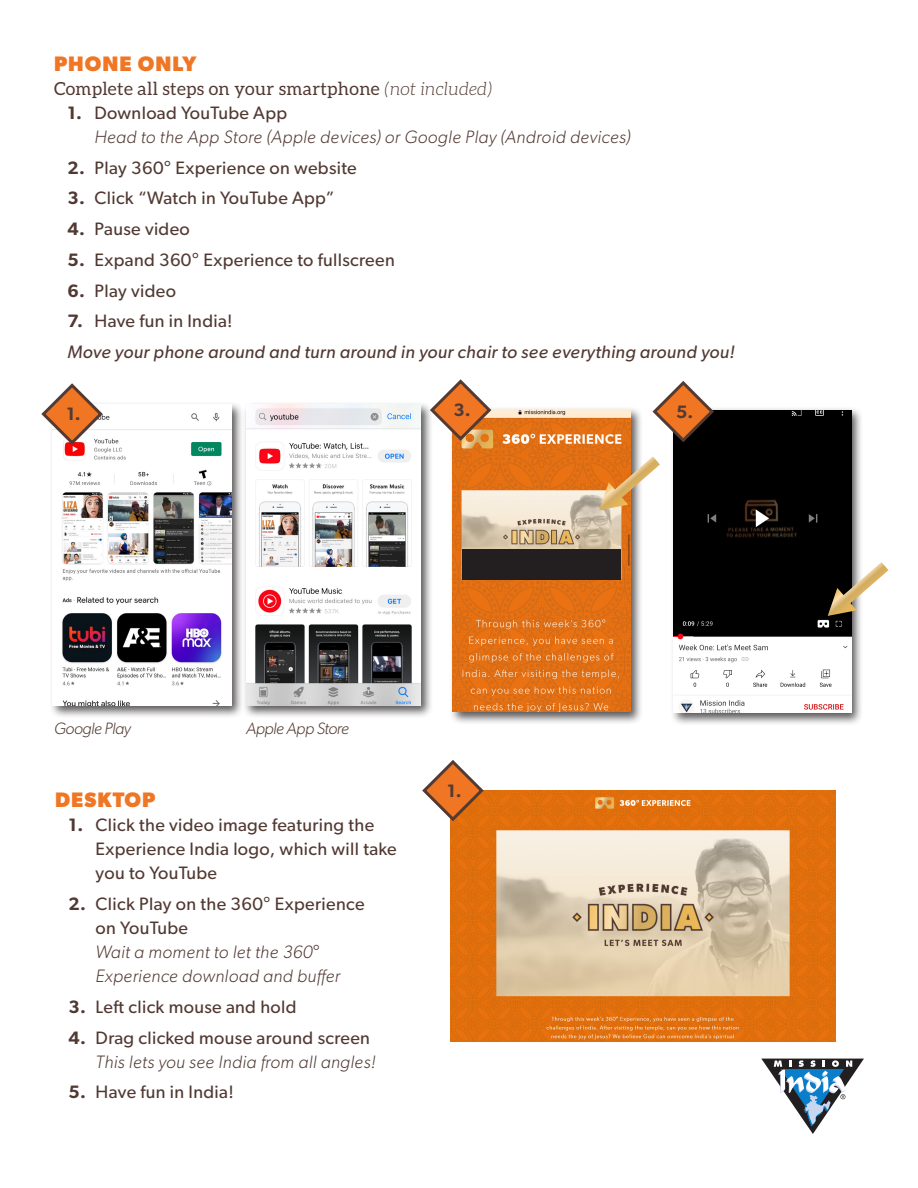
<style>
.page{position:relative;width:918px;height:1188px;background:#fff}
.page>*{position:absolute;margin:0;border:0;box-sizing:border-box;transform-origin:0 0}
.t1{font:700 21px "Gibson";letter-spacing:.05em;color:#f07624}
.t2{font:18px/24px "Gibson";letter-spacing:.02em;color:#513932}
.t3{font:italic 300 18px/24px "Gibson";letter-spacing:.02em;color:#513932}
.t4{font:italic 18px "Gibson";letter-spacing:.02em;color:#513932}
.t5{font:18px "Aleo";letter-spacing:.02em;color:#513932}
.t6{font:600 18px "Gibson";color:#533b33}
.t7{font:italic 300 16.5px "Gibson";letter-spacing:-.025em;color:#513932}
.s1{font-weight:300;font-style:italic}
.s2{font-weight:600;font-style:normal}
.s3{font-weight:400;font-style:normal}
.s4{font-weight:600}
</style>
<div class="page">
<svg style="left:761px;top:1059px;width:103px;height:75px"></svg>
<div style="left:243px;top:401px;width:190px;height:318px;background:#231f20;opacity:.75"></div>
<img style="left:246px;top:405px;width:174px;height:301px">
<div style="left:49px;top:401px;width:195px;height:318px;background:#231f20;opacity:.75"></div>
<img style="left:53px;top:405px;width:178px;height:301px">
<div style="left:449px;top:406px;width:194px;height:319px;background:#231f20;opacity:.75"></div>
<img style="left:453px;top:409px;width:177px;height:303px">
<div style="left:670px;top:407px;width:194px;height:319px;background:#231f20;opacity:.75"></div>
<img style="left:674px;top:410px;width:177px;height:303px">
<svg style="left:41px;top:383px;width:64px;height:64px"></svg>
<svg style="left:428px;top:379px;width:66px;height:64px"></svg>
<svg style="left:652px;top:381px;width:64px;height:63px"></svg>
<svg style="left:599px;top:456px;width:61px;height:54px"></svg>
<svg style="left:828px;top:562px;width:61px;height:54px"></svg>
<img style="left:450px;top:791px;width:386px;height:250px">
<svg style="left:422px;top:760px;width:64px;height:63px"></svg>
<div style="left:462px;top:549px;width:159px;height:31px;background:#231f20"></div>
<p class="t1" style="left:54px;top:51px;width:144px">PHONE ONLY</p>
<p class="t5" style="left:54px;top:78px;width:440px">Complete all steps on your smartphone <span class="s1">(not included)</span></p>
<p class="t3" style="left:94px;top:100px;width:537px;text-indent:-27px"><span class="s2">1.</span> <span class="s3">Download YouTube App<br></span>Head to the App Store (Apple devices) or Google Play (Android devices)</p>
<p class="t2" style="left:68px;top:155px;width:291px"><span class="s4">2.</span> Play 360° Experience on website</p>
<p class="t2" style="left:68px;top:186px;width:269px"><span class="s4">3.</span> Click “Watch in YouTube App”</p>
<p class="t2" style="left:68px;top:217px;width:124px"><span class="s4">4.</span> Pause video</p>
<p class="t2" style="left:68px;top:247px;width:329px"><span class="s4">5.</span> Expand 360° Experience to fullscreen</p>
<p class="t2" style="left:68px;top:278px;width:110px"><span class="s4">6.</span> Play video</p>
<p class="t2" style="left:68px;top:309px;width:167px"><span class="s4">7.</span> Have fun in India!</p>
<p class="t4" style="left:68px;top:341px;width:669px">Move your phone around and turn around in your chair to see everything around you!</p>
<p class="t6" style="left:66px;top:403px;width:16px">1.</p>
<p class="t6" style="left:454px;top:399px;width:19px">3.</p>
<p class="t6" style="left:676px;top:401px;width:19px">5.</p>
<p class="t7" style="left:54px;top:718px;width:78px">Google Play</p>
<p class="t7" style="left:246px;top:718px;width:105px">Apple App Store</p>
<p class="t1" style="left:55px;top:788px;width:102px">DESKTOP</p>
<p class="t2" style="left:96px;top:813px;width:303px;text-indent:-27px"><span class="s4">1.</span> Click the video image featuring the<br>Experience India logo, which will take you to YouTube</p>
<p class="t3" style="left:96px;top:892px;width:270px;text-indent:-27px"><span class="s2">2.</span> <span class="s3">Click Play on the 360° Experience on YouTube<br></span>Wait a moment to let the 360°<br>Experience download and buffer</p>
<p class="t2" style="left:69px;top:994px;width:229px"><span class="s4">3.</span> Left click mouse and hold</p>
<p class="t3" style="left:96px;top:1025px;width:282px;text-indent:-27px"><span class="s2">4.</span> <span class="s3">Drag clicked mouse around screen<br></span>This lets you see India from all angles!</p>
<p class="t2" style="left:69px;top:1080px;width:167px"><span class="s4">5.</span> Have fun in India!</p>
<p class="t6" style="left:447px;top:780px;width:16px">1.</p>
</div>
